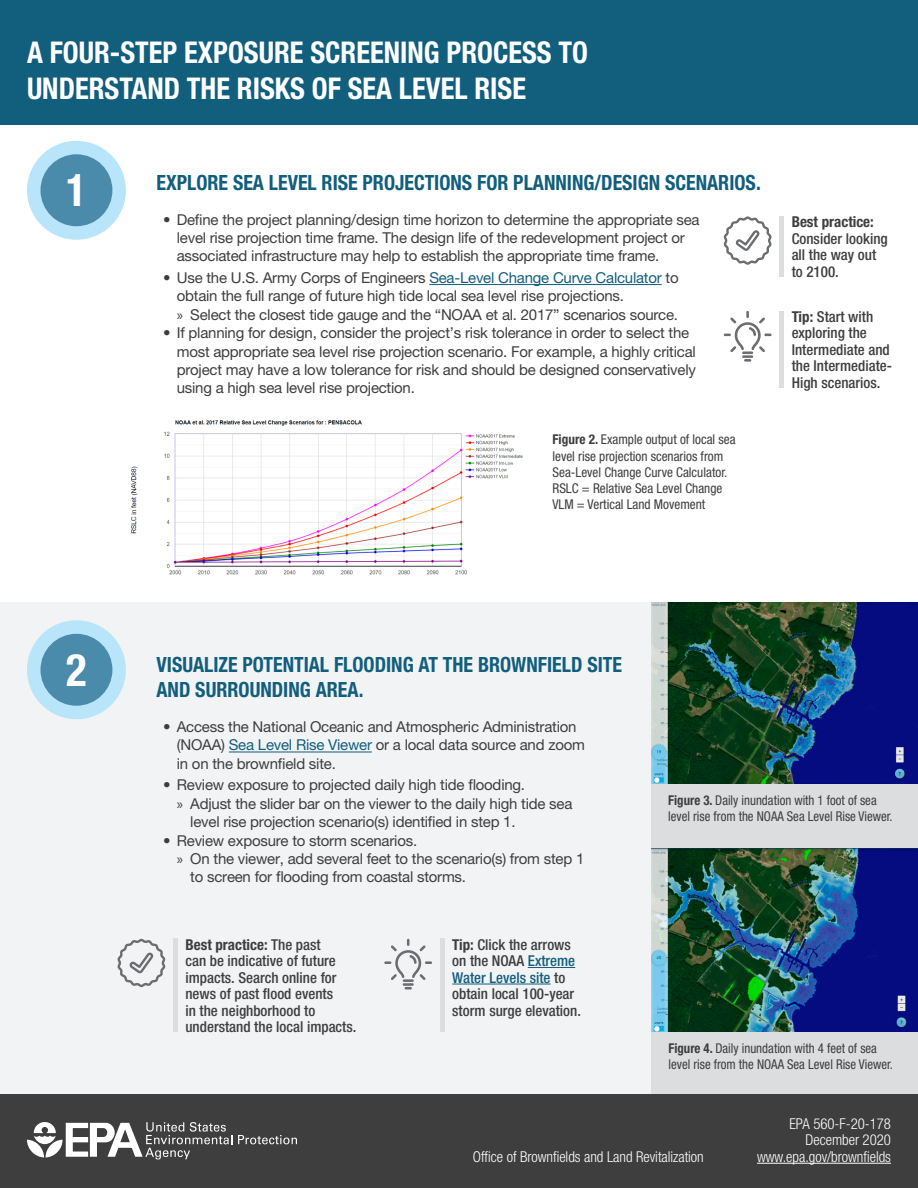
<style>
.page{position:relative;width:918px;height:1188px;background:#fff}
.page>*{position:absolute;margin:0;border:0;box-sizing:border-box;transform-origin:0 0}
.t1{font:700 condensed 45px "Helvetica Neue LT Pro";color:#fff;scale:.95 1}
.t2{font:700 condensed 30px/36px "Helvetica Neue LT Pro";color:#fff;scale:.95 1}
.t3{font:700 condensed 21px/25.2px "Helvetica Neue LT Pro";color:#125e7d;scale:.95 1}
.t4{font:15px/18.3px "Helvetica Neue LT Pro";letter-spacing:-.015em;color:#3e3e3f}
.t5{font:500 condensed 15px/16.5px "Helvetica Neue LT Pro";color:#3e3e3f}
.t6{font:300 condensed 15px/16.4px "Helvetica Neue LT Pro";color:#fff;text-align:right}
.t7{font:condensed 13.5px/16.2px "Helvetica Neue LT Pro";color:#3e3e3f;scale:.95 1}
.t8{font:condensed 13.5px/16.2px "Helvetica Neue LT Pro";color:#3e3e3f}
.s1{font-weight:800}
.s2{color:#125e7d}
.s3{font-family:"Myriad Pro"}
.s4{font-weight:700}
</style>
<div class="page">
<div style="left:0;top:1094px;width:918px;height:94px;background:#3e3e3f"></div>
<svg style="left:238px;top:1135px;width:59px;height:9px"></svg>
<svg style="left:27px;top:1122px;width:205px;height:37px"></svg>
<div style="left:0;top:602px;width:918px;height:492px;background:#f2f3f4"></div>
<div style="left:651px;top:602px;width:267px;height:492px;background:#dcdddf"></div>
<hr style="left:229px;top:752px;width:143px;height:1px;background:#125e7d">
<div style="left:27px;top:620px;width:99px;height:99px;background:#b9e5fa;border-radius:50%"></div>
<div style="left:40px;top:634px;width:72px;height:72px;background:#4a8aab;border-radius:50%"></div>
<svg style="left:117px;top:939px;width:48px;height:48px"></svg>
<div style="left:173px;top:939px;width:5px;height:93px;background:#dcdddf"></div>
<hr style="left:528px;top:967px;width:47px;height:1px;background:#125e7d">
<hr style="left:452px;top:984px;width:99px;height:1px;background:#125e7d">
<hr style="left:440px;top:939px;width:4px;height:93px;background:#dcdddf">
<svg style="left:384px;top:939px;width:48px;height:51px"></svg>
<div style="left:0;top:0;width:918px;height:125px;background:#125e7d"></div>
<hr style="left:429px;top:284px;width:233px;height:1px;background:#125e7d">
<div style="left:27px;top:141px;width:99px;height:99px;background:#b9e5fa;border-radius:50%"></div>
<div style="left:40px;top:154px;width:72px;height:72px;background:#4a8aab;border-radius:50%"></div>
<svg style="left:724px;top:216px;width:48px;height:49px"></svg>
<div style="left:779px;top:216px;width:5px;height:61px;background:#dcdddf"></div>
<div style="left:779px;top:311px;width:5px;height:77px;background:#dcdddf"></div>
<svg style="left:724px;top:311px;width:48px;height:51px"></svg>
<img style="left:651px;top:602px;width:267px;height:182px">
<img style="left:651px;top:849px;width:267px;height:183px">
<img style="left:131px;top:420px;width:392px;height:155px">
<hr style="left:757px;top:1163px;width:134px;height:1px;background:#fff">
<h2 class="t2" style="left:27px;top:34px;width:592px">A FOUR-STEP EXPOSURE SCREENING PROCESS TO<br>UNDERSTAND THE RISKS OF SEA LEVEL RISE</h2>
<h3 class="t1" style="left:66px;top:163px;width:23px">1</h3>
<h3 class="t1" style="left:66px;top:643px;width:23px">2</h3>
<h3 class="t3" style="left:157px;top:169px;width:638px">EXPLORE SEA LEVEL RISE PROJECTIONS FOR PLANNING/DESIGN SCENARIOS.</h3>
<p class="t4" style="left:177px;top:210px;width:524px;text-indent:-14px"><span class="s1">•</span> Define the project planning/design time horizon to determine the appropriate sea level rise projection time frame. The design life of the redevelopment project or associated infrastructure may help to establish the appropriate time frame.</p>
<p class="t4" style="left:177px;top:268px;width:503px;text-indent:-14px"><span class="s1">•</span> Use the U.S. Army Corps of Engineers <span class="s2">Sea-Level Change Curve Calculator</span> to obtain the full range of future high tide local sea level rise projections.</p>
<p class="t4" style="left:177px;top:305px;width:503px"><span class="s3">»</span> Select the closest tide gauge and the “NOAA et al. 2017” scenarios source.</p>
<p class="t4" style="left:177px;top:323px;width:521px;text-indent:-14px"><span class="s1">•</span> If planning for design, consider the project’s risk tolerance in order to select the most appropriate sea level rise projection scenario. For example, a highly critical project may have a low tolerance for risk and should be designed conservatively using a high sea level rise projection.</p>
<p class="t8" style="left:553px;top:431px;width:185px"><span class="s4">Figure 2.</span> Example output of local sea level rise projection scenarios from Sea-Level Change Curve Calculator.<br>RSLC = Relative Sea Level Change VLM = Vertical Land Movement</p>
<p class="t5" style="left:792px;top:213px;width:98px"><span class="s4">Best practice:<br></span>Consider looking all the way out to 2100.</p>
<p class="t5" style="left:792px;top:308px;width:102px"><span class="s4">Tip:</span> Start with exploring the<br>Intermediate and the Intermediate-<br>High scenarios.</p>
<h3 class="t3" style="left:157px;top:651px;width:491px">VISUALIZE POTENTIAL FLOODING AT THE BROWNFIELD SITE<br>AND SURROUNDING AREA.</h3>
<p class="t4" style="left:177px;top:717px;width:410px;text-indent:-14px"><span class="s1">•</span> Access the National Oceanic and Atmospheric Administration (NOAA) <span class="s2">Sea Level Rise Viewer</span> or a local data source and zoom in on the brownfield site.</p>
<p class="t4" style="left:163px;top:776px;width:363px"><span class="s1">•</span> Review exposure to projected daily high tide flooding.</p>
<p class="t4" style="left:190px;top:794px;width:384px;text-indent:-14px"><span class="s3">»</span> Adjust the slider bar on the viewer to the daily high tide sea level rise projection scenario(s) identified in step 1.</p>
<p class="t4" style="left:163px;top:831px;width:255px"><span class="s1">•</span> Review exposure to storm scenarios.</p>
<p class="t4" style="left:190px;top:849px;width:396px;text-indent:-14px"><span class="s3">»</span> On the viewer, add several feet to the scenario(s) from step 1 to screen for flooding from coastal storms.</p>
<p class="t5" style="left:185px;top:936px;width:173px"><span class="s4">Best practice:</span> The past<br>can be indicative of future impacts. Search online for news of past flood events<br>in the neighborhood to understand the local impacts.</p>
<p class="t5" style="left:452px;top:936px;width:130px"><span class="s4">Tip:</span> Click the arrows on the NOAA <span class="s2">Extreme<br>Water Levels site</span> to obtain local 100-year storm surge elevation.</p>
<p class="t7" style="left:668px;top:792px;width:238px"><span class="s4">Figure 3.</span> Daily inundation with 1 foot of sea level rise from the NOAA Sea Level Rise Viewer.</p>
<p class="t7" style="left:669px;top:1040px;width:238px"><span class="s4">Figure 4.</span> Daily inundation with 4 feet of sea level rise from the NOAA Sea Level Rise Viewer.</p>
<p class="t6" style="left:473px;top:1148px;width:232px">Office of Brownfields and Land Revitalization</p>
<p class="t6" style="left:757px;top:1116px;width:135px">EPA 560-F-20-178<br>December 2020 www.epa.gov/brownfields</p>
</div>
